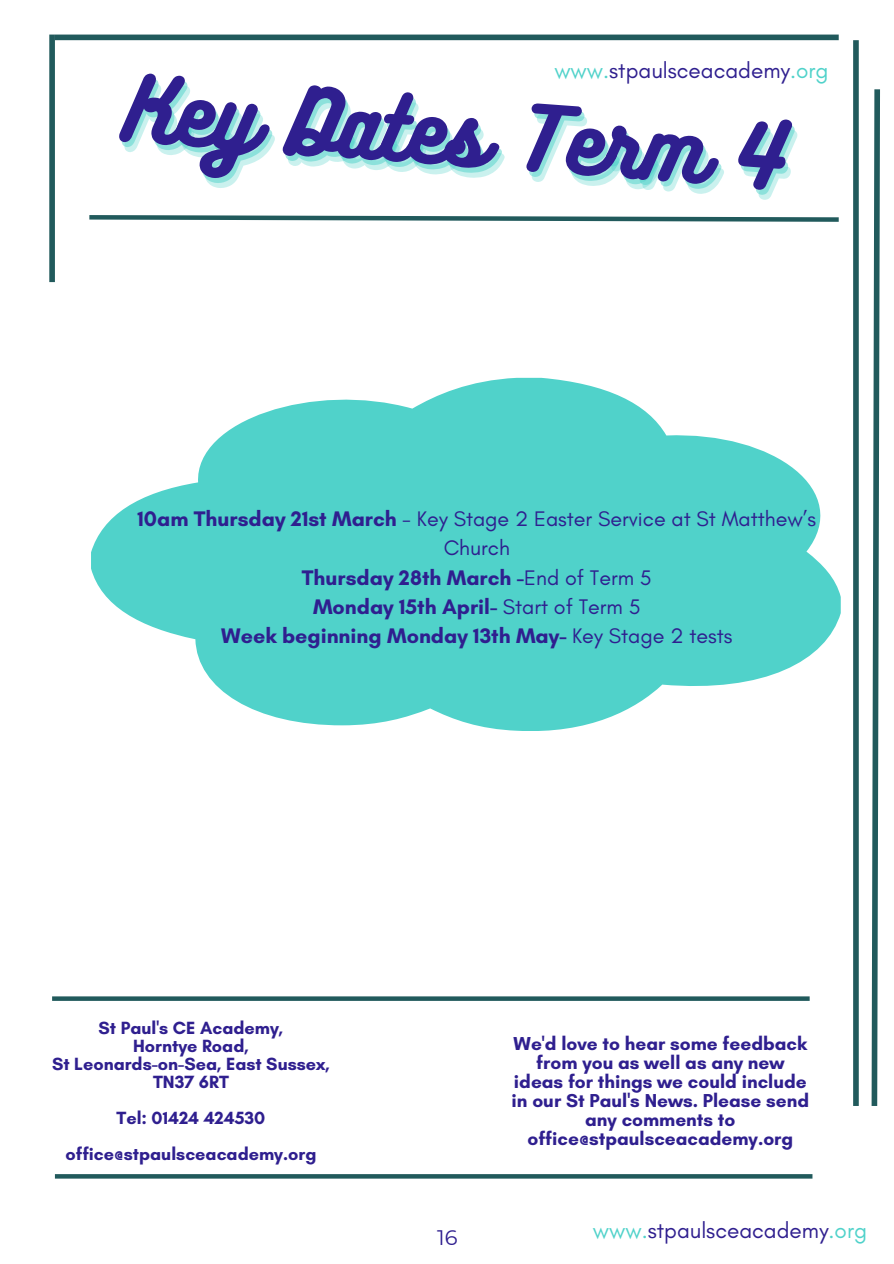
<style>
.page{position:relative;width:894px;height:1264px;background:#fff}
.page>*{position:absolute;margin:0;border:0;box-sizing:border-box;transform-origin:0 0}
.t1{font:81px "Bukhari Script";color:#2f1f8f}
.t2{font:22.5px "Glacial Indifference";color:#2f1f8f}
.t3{font:700 21.45px/29.2px "Glacial Indifference";color:#2f1f8f;text-align:center}
.t4{font:21px "Montserrat";color:#2f1f8f}
.t5{font:700 19.05px/19px "Glacial Indifference";color:#2f1f8f;text-align:center}
.t6{font:700 18px/18px "Glacial Indifference";color:#2f1f8f;text-align:center}
.s1{color:#50d2ca}
.s2{font-weight:400}
</style>
<div class="page">
<div style="left:55px;top:35px;width:783px;height:5px;background:#215a5c"></div>
<svg style="left:853px;top:40px;width:5px;height:1065px;background:#275e60"></svg>
<div style="left:49px;top:35px;width:6px;height:247px;background:#215a5c"></div>
<svg style="left:871px;top:89px;width:9px;height:1017px"></svg>
<svg style="left:91px;top:378px;width:749px;height:353px;fill:#50d2ca"></svg>
<svg style="left:52px;top:996px;width:757px;height:4px;background:#366a6b"></svg>
<svg style="left:55px;top:1174px;width:757px;height:4px;background:#275e60"></svg>
<svg style="left:89px;top:215px;width:750px;height:7px"></svg>
<p class="t2" style="left:554px;top:57px;width:275px"><span class="s1">www.</span>stpaulsceacademy<span class="s1">.org</span></p>
<h1 class="t1" style="left:127px;top:56px;width:666px;rotate:4deg">Key Dates Term 4</h1>
<p class="t3" style="left:137px;top:504px;width:680px">10am Thursday 21st March <span class="s2">- Key Stage 2 Easter Service at St Matthew’s Church<br></span>Thursday 28th March -<span class="s2">End of Term 5<br></span>Monday 15th April- <span class="s2">Start of Term 5<br></span>Week beginning Monday 13th May- <span class="s2">Key Stage 2 tests</span></p>
<p class="t6" style="left:52px;top:1018px;width:279px">St Paul's CE Academy,<br>Horntye Road,<br>St Leonards-on-Sea, East Sussex,<br>TN37 6RT</p>
<p class="t6" style="left:65px;top:1099px;width:252px;line-height:36px">Tel: 01424 424530 office@stpaulsceacademy.org</p>
<p class="t4" style="left:437px;top:1225px;width:22px">16</p>
<p class="t5" style="left:511px;top:1033px;width:299px">We'd love to hear some feedback from you as well as any new ideas for things we could include in our St Paul's News. Please send any comments to office@stpaulsceacademy.org</p>
<p class="t2" style="left:592px;top:1216px;width:275px"><span class="s1">www.</span>stpaulsceacademy<span class="s1">.org</span></p>
</div>
